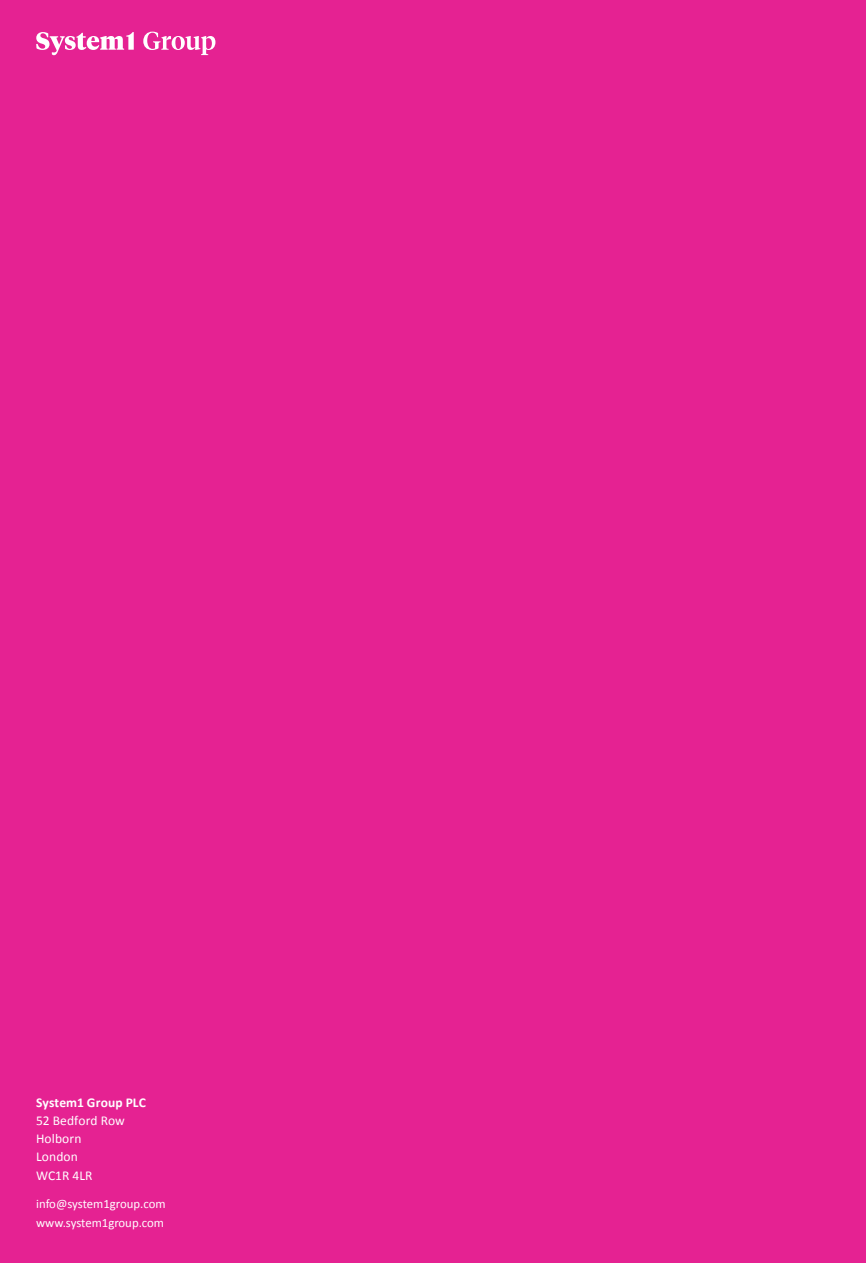
<style>
.page{position:relative;width:866px;height:1263px;background:#e52292}
.page>*{position:absolute;margin:0;border:0;box-sizing:border-box;transform-origin:0 0}
.Bios_-_Text{font:13.5px "Calibri";letter-spacing:.01em;color:#fff}
.Bios_-_Text-2{font:700 13.5px "Calibri";letter-spacing:.01em;color:#fff}
.t1{font:12.75px "Calibri";color:#fff}
</style>
<div class="page">
<svg style="left:36px;top:32px;width:98px;height:23px"></svg>
<svg style="left:143px;top:32px;width:72px;height:23px"></svg>
<p class="Bios_-_Text-2" style="left:36px;top:1094px;width:111px">System1 Group PLC</p>
<p class="Bios_-_Text" style="left:36px;top:1112px;width:90px">52 Bedford Row</p>
<p class="Bios_-_Text" style="left:36px;top:1130px;width:47px">Holborn</p>
<p class="Bios_-_Text" style="left:36px;top:1148px;width:43px">London</p>
<p class="Bios_-_Text" style="left:36px;top:1167px;width:58px">WC1R 4LR</p>
<p class="t1" style="left:36px;top:1196px;width:131px">info@system1group.com</p>
<p class="t1" style="left:36px;top:1214px;width:129px">www.system1group.com</p>
</div>
